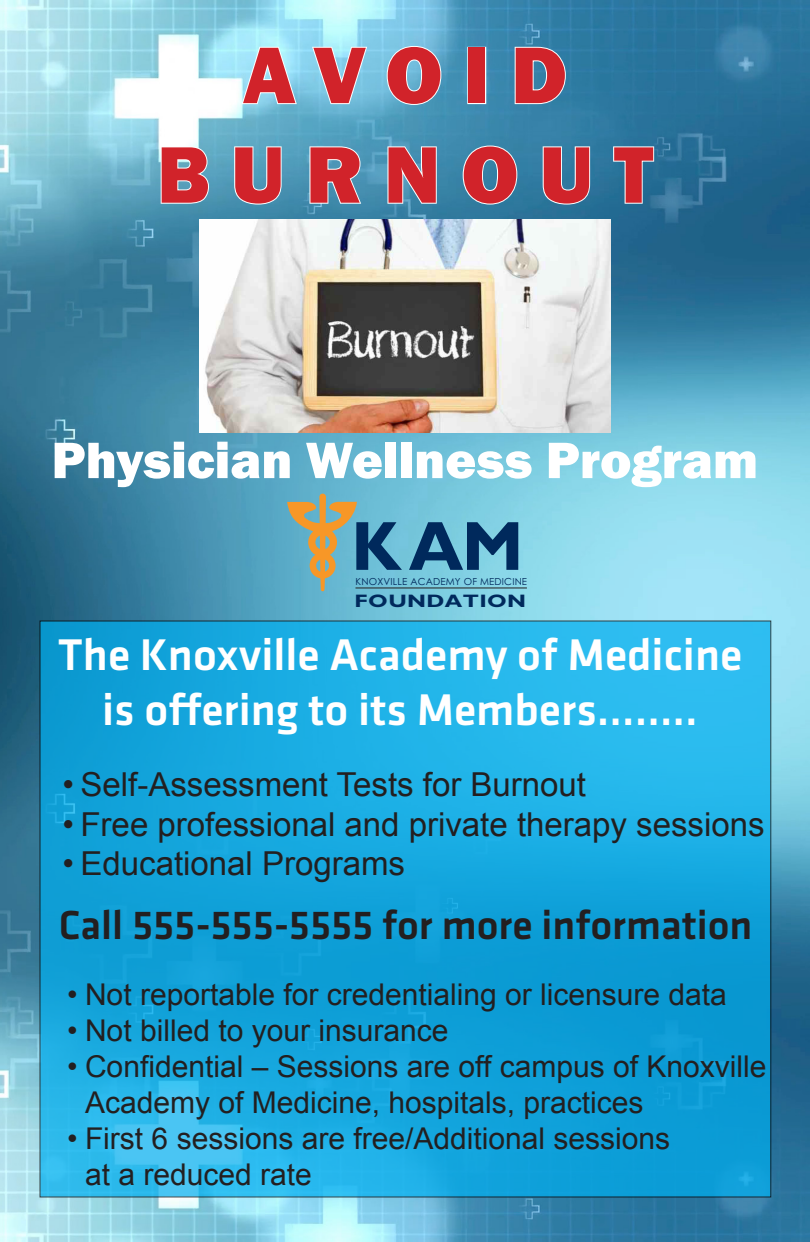
<style>
.page{position:relative;width:810px;height:1242px;background:#fff}
.page>*{position:absolute;margin:0;border:0;box-sizing:border-box;transform-origin:0 0}
.t1{font:800 83px "Franklin Gothic";letter-spacing:.25em;color:#d1232a}
.t2{font:700 69.8px "Gill Sans";color:#00295c}
.t3{font:800 53px "Franklin Gothic";color:#fff}
.t4{font:500 46px/55.2px "Klavika Basic";color:#fff;text-align:center}
.t5{font:500 42px "Klavika Basic";color:#231f20}
.t6{font:33px "Arial";color:#231f20}
.t7{font:30px/36px "Arial";color:#231f20}
.t8{font:700 18.1px "Gill Sans";letter-spacing:.015em;color:#00295c;scale:1.24 1}
.t9{font:9.7px "Century Gothic";letter-spacing:.02em;color:#00295c}
</style>
<div class="page">
<img style="left:0;top:0;width:810px;height:1242px">
<svg style="left:40px;top:620px;width:731px;height:578px;background:#18a7de"></svg>
<img style="left:200px;top:220px;width:410px;height:213px">
<svg style="left:240px;top:46px;width:58px;height:60px;background:#a8e3f5"></svg>
<svg style="left:311px;top:45px;width:58px;height:60px;background:#93d3ea"></svg>
<svg style="left:386px;top:45px;width:56px;height:61px;background:#7cbdd8"></svg>
<div style="left:467px;top:47px;width:19px;height:57px;border:2px solid #fff"></div>
<svg style="left:514px;top:46px;width:53px;height:59px;background:#5695b6"></svg>
<svg style="left:160px;top:145px;width:50px;height:60px"></svg>
<svg style="left:233px;top:145px;width:50px;height:61px;background:#6eabc5"></svg>
<svg style="left:308px;top:145px;width:55px;height:60px;background:#6ba8c3"></svg>
<svg style="left:386px;top:145px;width:52px;height:60px;background:#6da8c4"></svg>
<svg style="left:462px;top:145px;width:56px;height:61px;background:#5292b1"></svg>
<svg style="left:542px;top:145px;width:49px;height:61px;background:#5490b0"></svg>
<svg style="left:612px;top:145px;width:43px;height:60px;background:#4584a5"></svg>
<svg style="left:287px;top:494px;width:70px;height:97px;background:#93a996"></svg>
<hr style="left:355px;top:588px;width:172px;height:1px;background:#231f20">
<p class="t1" style="left:243px;top:22px;width:326px">AVOID</p>
<p class="t1" style="left:157px;top:121px;width:498px">BURNOUT</p>
<p class="t3" style="left:52px;top:426px;width:708px">Physician Wellness Program</p>
<p class="t2" style="left:351px;top:504px;width:174px">KAM</p>
<p class="t9" style="left:355px;top:574px;width:173px">KNOXVILLE ACADEMY OF MEDICINE</p>
<p class="t8" style="left:354px;top:590px;width:140px">FOUNDATION</p>
<p class="t4" style="left:58px;top:626px;width:686px">The Knoxville Academy of Medicine is offering to its Members……..</p>
<p class="t6" style="left:62px;top:762px;width:525px">• Self-Assessment Tests for Burnout</p>
<p class="t6" style="left:62px;top:802px;width:704px">• Free professional and private therapy sessions</p>
<p class="t6" style="left:62px;top:841px;width:344px">• Educational Programs</p>
<p class="t5" style="left:59px;top:897px;width:695px">Call 555-555-5555 for more information</p>
<p class="t7" style="left:67px;top:977px;width:661px">• Not reportable for credentialing or licensure data</p>
<p class="t7" style="left:67px;top:1013px;width:383px">• Not billed to your insurance</p>
<p class="t7" style="left:85px;top:1049px;width:683px;text-indent:-18px">• Confidential – Sessions are off campus of Knoxville<br>Academy of Medicine, hospitals, practices</p>
<p class="t7" style="left:85px;top:1121px;width:587px;text-indent:-18px">• First 6 sessions are free/Additional sessions at a reduced rate</p>
</div>
